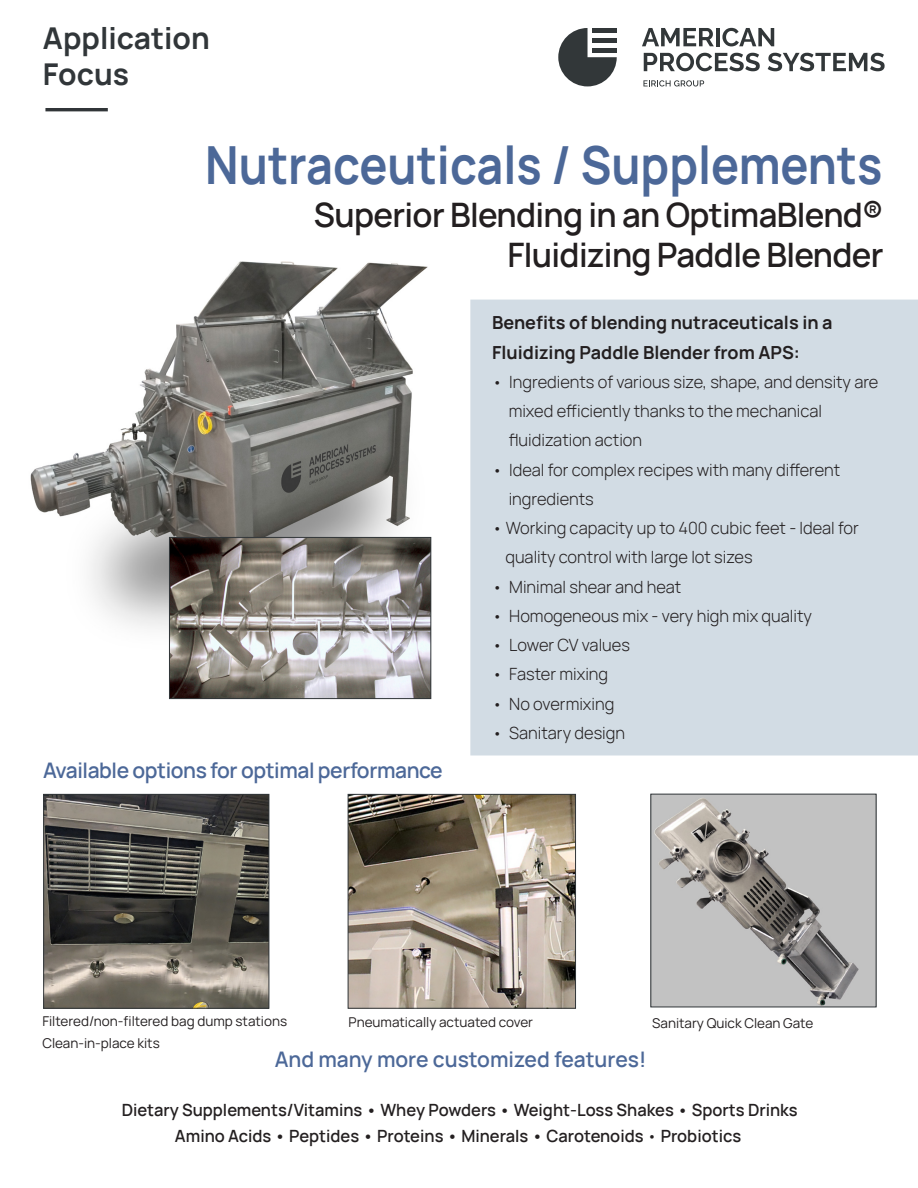
<style>
.page{position:relative;width:918px;height:1188px;background:#fff}
.page>*{position:absolute;margin:0;border:0;box-sizing:border-box;transform-origin:0 0}
.t1{font:700 52.5px "Manrope";color:#4c6898;scale:.89 1}
.t2{font:600 33px "Manrope";letter-spacing:-.02em;color:#231f20}
.t3{font:700 30px "Manrope";color:#313639}
.t4{font:600 21px "Manrope";letter-spacing:-.02em;color:#4c6898}
.t5{font:600 21px "Manrope";color:#4c6898}
.t6{font:700 18px "Manrope";color:#231f20}
.t7{font:300 16.5px "Manrope";color:#231f20}
.t8{font:600 16.5px "Manrope";color:#231f20}
.t9{font:13.5px "Manrope";color:#231f20}
.s1{font-weight:300}
</style>
<div class="page">
<svg style="left:558px;top:28px;width:59px;height:58px"></svg>
<hr style="left:592px;top:48px;width:25px;height:4px;background:#323739">
<div style="left:592px;top:38px;width:25px;height:5px;background:#323739"></div>
<div style="left:592px;top:28px;width:25px;height:5px;background:#323739"></div>
<svg style="left:642px;top:28px;width:72px;height:18px"></svg>
<hr style="left:716px;top:28px;width:4px;height:18px;background:#323739">
<svg style="left:722px;top:28px;width:52px;height:18px"></svg>
<svg style="left:644px;top:53px;width:116px;height:18px"></svg>
<svg style="left:768px;top:53px;width:117px;height:18px"></svg>
<svg style="left:643px;top:80px;width:61px;height:6px"></svg>
<hr style="left:45px;top:108px;width:63px;height:3px;background:#313538">
<div style="left:471px;top:300px;width:446px;height:455px;background:#d2dce4"></div>
<div style="left:470px;top:300px;width:448px;height:455px;border:2px solid #d2dce4"></div>
<img style="left:652px;top:796px;width:222px;height:209px">
<div style="left:650px;top:794px;width:226px;height:213px;border:1px solid #313639"></div>
<img style="left:350px;top:796px;width:224px;height:211px">
<div style="left:348px;top:794px;width:228px;height:215px;border:1px solid #313639"></div>
<img style="left:45px;top:796px;width:222px;height:211px">
<div style="left:43px;top:794px;width:226px;height:215px;border:1px solid #313639"></div>
<img style="left:30px;top:261px;width:401px;height:377px">
<img style="left:171px;top:539px;width:258px;height:158px">
<div style="left:169px;top:537px;width:262px;height:162px;border:1px solid #313639"></div>
<p class="t3" style="left:43px;top:17px;width:168px">Application</p>
<p class="t3" style="left:43px;top:53px;width:88px">Focus</p>
<p class="t1" style="left:205px;top:128px;width:762px">Nutraceuticals / Supplements</p>
<p class="t2" style="left:314px;top:188px;width:571px">Superior Blending in an OptimaBlend®</p>
<p class="t2" style="left:507px;top:228px;width:378px">Fluidizing Paddle Blender</p>
<p class="t4" style="left:43px;top:754px;width:401px">Available options for optimal performance</p>
<p class="t6" style="left:492px;top:310px;width:342px">Benefits of blending nutraceuticals in a</p>
<p class="t6" style="left:492px;top:339px;width:309px">Fluidizing Paddle Blender from APS:</p>
<p class="t7" style="left:492px;top:370px;width:388px">• Ingredients of various size, shape, and density are</p>
<p class="t7" style="left:509px;top:399px;width:315px">mixed efficiently thanks to the mechanical</p>
<p class="t7" style="left:509px;top:428px;width:135px">fluidization action</p>
<p class="t7" style="left:492px;top:458px;width:350px">• Ideal for complex recipes with many different</p>
<p class="t7" style="left:509px;top:487px;width:87px">ingredients</p>
<p class="t7" style="left:492px;top:516px;width:368px">• Working capacity up to 400 cubic feet - Ideal for</p>
<p class="t7" style="left:505px;top:545px;width:249px">quality control with large lot sizes</p>
<p class="t7" style="left:492px;top:575px;width:191px">• Minimal shear and heat</p>
<p class="t7" style="left:492px;top:604px;width:321px">• Homogeneous mix - very high mix quality</p>
<p class="t7" style="left:492px;top:633px;width:139px">• Lower CV values</p>
<p class="t7" style="left:492px;top:662px;width:118px">• Faster mixing</p>
<p class="t7" style="left:492px;top:692px;width:124px">• No overmixing</p>
<p class="t7" style="left:492px;top:721px;width:134px">• Sanitary design</p>
<p class="t9" style="left:42px;top:1012px;width:246px">Filtered/non-filtered bag dump stations</p>
<p class="t9" style="left:349px;top:1013px;width:186px">Pneumatically actuated cover</p>
<p class="t9" style="left:42px;top:1034px;width:119px">Clean-in-place kits</p>
<p class="t5" style="left:275px;top:1043px;width:373px">And many more customized features!</p>
<p class="t9" style="left:652px;top:1014px;width:163px">Sanitary Quick Clean Gate</p>
<p class="t8" style="left:122px;top:1097px;width:677px">Dietary Supplements/Vitamins • Whey Powders • Weight-Loss Shakes • Sports Drinks</p>
<p class="t8" style="left:175px;top:1123px;width:568px">Amino Acids • Peptides • Proteins • Minerals • Carotenoids <span class="s1">•</span> Probiotics</p>
</div>
